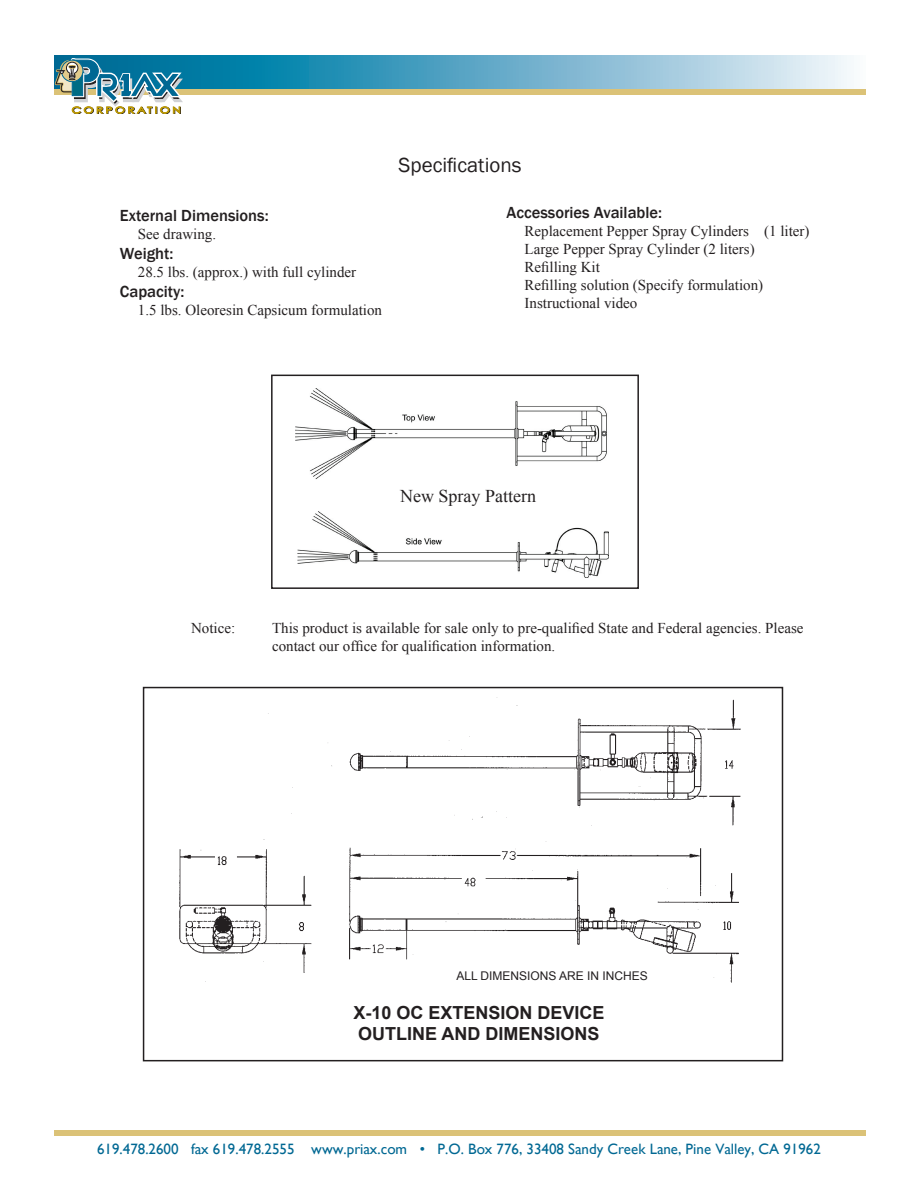
<style>
.page{position:relative;width:918px;height:1188px;background:#fff}
.page>*{position:absolute;margin:0;border:0;box-sizing:border-box;transform-origin:0 0}
.t1{font:21px "Franklin Gothic";color:#231f20}
.t2{font:700 18px/21.6px "Arial";color:#231f20}
.t3{font:18px "Times New Roman";color:#231f20}
.t4{font:500 16.5px "Franklin Gothic";color:#231f20}
.t5{font:15px/18px "Times New Roman";color:#231f20}
.t6{font:15px "Gill Sans";color:#006893}
.t7{font:12px "Arial";color:#231f20}
</style>
<div class="page">
<div style="left:54px;top:1131px;width:812px;height:5px;background:#dbc277"></div>
<svg style="left:54px;top:56px;width:797px;height:33px;background:#6ab0cb"></svg>
<div style="left:54px;top:89px;width:812px;height:5px;background:#dbc277"></div>
<svg style="left:55px;top:58px;width:128px;height:56px"></svg>
<img style="left:179px;top:699px;width:561px;height:283px">
<div style="left:143px;top:687px;width:640px;height:374px;border:2px solid #231f20"></div>
<div style="left:505px;top:958px;width:137px;height:24px;background:#fff"></div>
<img style="left:295px;top:389px;width:314px;height:188px">
<div style="left:271px;top:375px;width:368px;height:214px;border:2px solid #231f20"></div>
<p class="t4" style="left:120px;top:206px;width:150px">External Dimensions:</p>
<p class="t5" style="left:138px;top:225px;width:80px">See drawing.</p>
<p class="t4" style="left:120px;top:243px;width:55px">Weight:</p>
<p class="t5" style="left:138px;top:263px;width:220px">28.5 lbs. (approx.) with full cylinder</p>
<p class="t4" style="left:120px;top:281px;width:66px">Capacity:</p>
<p class="t5" style="left:138px;top:301px;width:246px">1.5 lbs. Oleoresin Capsicum formulation</p>
<h1 class="t1" style="left:399px;top:151px;width:125px">Specifications</h1>
<p class="t4" style="left:507px;top:202px;width:157px">Accessories Available:</p>
<p class="t5" style="left:525px;top:221px;width:286px">Replacement Pepper Spray Cylinders (1 liter)<br>Large Pepper Spray Cylinder (2 liters)<br>Refilling Kit<br>Refilling solution (Specify formulation)<br>Instructional video</p>
<p class="t3" style="left:400px;top:484px;width:137px">New Spray Pattern</p>
<p class="t5" style="left:191px;top:618px;width:46px">Notice:</p>
<p class="t5" style="left:272px;top:618px;width:533px">This product is available for sale only to pre-qualified State and Federal agencies. Please contact our office for qualification information.</p>
<p class="t7" style="left:456px;top:968px;width:193px">ALL DIMENSIONS ARE IN INCHES</p>
<p class="t2" style="left:353px;top:1002px;width:253px">X-10 OC EXTENSION DEVICE<br>OUTLINE AND DIMENSIONS</p>
<p class="t6" style="left:97px;top:1140px;width:725px">619.478.2600 fax 619.478.2555 www.priax.com • P.O. Box 776, 33408 Sandy Creek Lane, Pine Valley, CA 91962</p>
</div>
